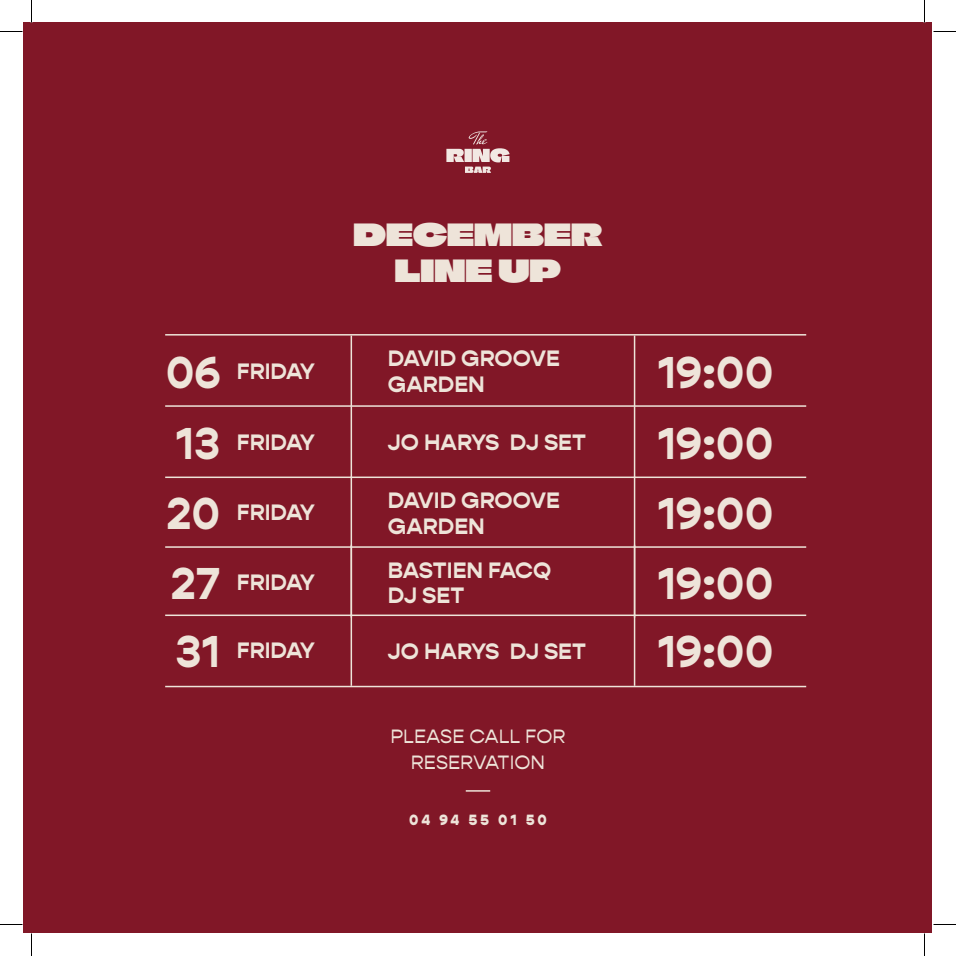
<style>
.page{position:relative;width:956px;height:956px;background:#fff}
.page>*{position:absolute;margin:0;border:0;box-sizing:border-box;transform-origin:0 0}
.t1{font:700 45px/69.8px "Gopher";color:#eee4d9;text-align:justify}
.t2{font:30px/36px "Climate Crisis";color:#eee4d9;text-align:center}
.t3{font:700 22.5px/25.5px "Gopher";color:#eee4d9}
.t4{font:19.5px/25.5px "Gopher";color:#eee4d9;text-align:center}
.t5{font:900 15px "Gopher";letter-spacing:.19em;color:#eee4d9}
</style>
<div class="page">
<div style="left:24px;top:23px;width:908px;height:910px;background:#811727"></div>
<hr style="left:165px;top:334px;width:641px;height:2px;background:#eee4d9">
<hr style="left:165px;top:405px;width:641px;height:2px;background:#eee4d9">
<hr style="left:165px;top:686px;width:641px;height:1px;background:#eee4d9">
<hr style="left:165px;top:477px;width:641px;height:1px;background:#eee4d9">
<hr style="left:165px;top:546px;width:641px;height:2px;background:#eee4d9">
<hr style="left:165px;top:614px;width:641px;height:2px;background:#eee4d9">
<hr style="left:351px;top:336px;width:1px;height:71px;background:#eee4d9">
<hr style="left:351px;top:407px;width:1px;height:71px;background:#eee4d9">
<hr style="left:351px;top:477px;width:1px;height:71px;background:#eee4d9">
<hr style="left:351px;top:546px;width:1px;height:71px;background:#eee4d9">
<hr style="left:351px;top:614px;width:1px;height:72px;background:#eee4d9">
<hr style="left:634px;top:336px;width:1px;height:71px;background:#eee4d9">
<hr style="left:634px;top:407px;width:1px;height:71px;background:#eee4d9">
<hr style="left:634px;top:477px;width:1px;height:71px;background:#eee4d9">
<hr style="left:634px;top:546px;width:1px;height:71px;background:#eee4d9">
<hr style="left:634px;top:614px;width:1px;height:72px;background:#eee4d9">
<hr style="left:466px;top:790px;width:24px;height:2px;background:#eee4d9">
<svg style="left:446px;top:131px;width:64px;height:42px"></svg>
<svg style="left:0;top:31px;width:22px;height:1px"></svg>
<svg style="left:933px;top:31px;width:23px;height:1px"></svg>
<svg style="left:0;top:924px;width:22px;height:1px"></svg>
<svg style="left:933px;top:924px;width:23px;height:1px"></svg>
<svg style="left:31px;top:0;width:1px;height:23px"></svg>
<svg style="left:31px;top:933px;width:1px;height:23px"></svg>
<svg style="left:924px;top:0;width:1px;height:23px"></svg>
<svg style="left:924px;top:933px;width:1px;height:23px"></svg>
<h2 class="t2" style="left:353px;top:213px;width:250px">DECEMBER<br>LINE UP</h2>
<p class="t3" style="left:388px;top:346px;width:173px">DAVID GROOVE<br>GARDEN</p>
<h1 class="t1" style="left:166px;top:338px;width:56px">06<br>13<br>20<br>27<br>31</h1>
<h1 class="t1" style="left:657px;top:338px;width:118px">19:00<br>19:00<br>19:00<br>19:00<br>19:00</h1>
<p class="t3" style="left:237px;top:359px;width:79px">FRIDAY</p>
<p class="t3" style="left:388px;top:430px;width:200px">JO HARYS DJ SET</p>
<p class="t3" style="left:237px;top:430px;width:79px">FRIDAY</p>
<p class="t3" style="left:388px;top:488px;width:173px">DAVID GROOVE<br>GARDEN</p>
<p class="t3" style="left:388px;top:558px;width:165px">BASTIEN FACQ<br>DJ SET</p>
<p class="t3" style="left:237px;top:500px;width:79px">FRIDAY</p>
<p class="t3" style="left:237px;top:570px;width:79px">FRIDAY</p>
<p class="t3" style="left:237px;top:638px;width:79px">FRIDAY</p>
<p class="t3" style="left:388px;top:639px;width:200px">JO HARYS DJ SET</p>
<p class="t4" style="left:390px;top:724px;width:177px">PLEASE CALL FOR<br>RESERVATION</p>
<p class="t5" style="left:409px;top:810px;width:139px">04 94 55 01 50</p>
</div>
